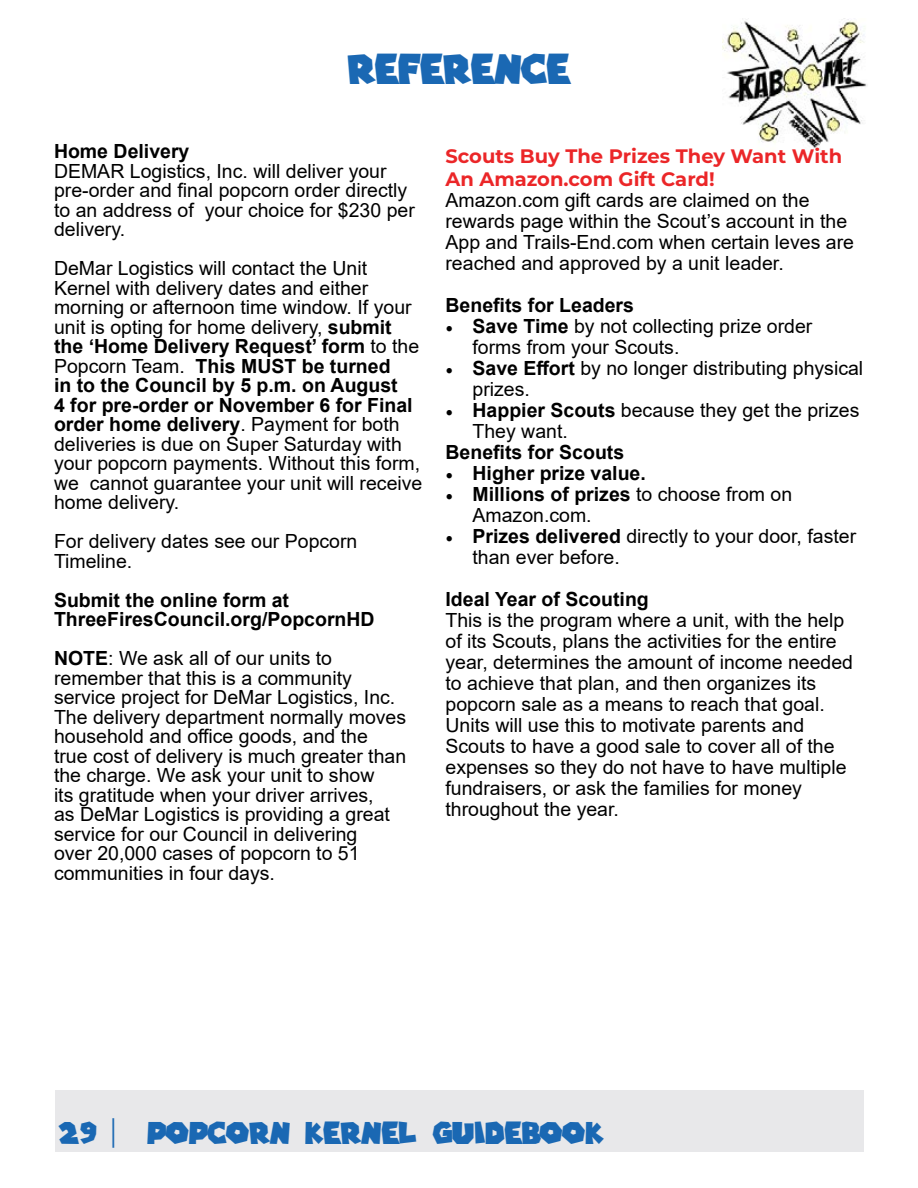
<style>
.page{position:relative;width:918px;height:1188px;background:#fff}
.page>*{position:absolute;margin:0;border:0;box-sizing:border-box;transform-origin:0 0}
.t1{font:40.5px "Super Mario Galaxy";color:#1a68b3}
.t2{font:30px "Super Mario Galaxy";color:#1a68b3}
.t3{font:19.5px/19.5px "Arial";color:#000}
.t4{font:700 19.5px/19.5px "Arial";color:#000}
.t5{font:700 19.5px/23.4px "Montserrat";color:#eb2628}
.s1{font-weight:700}
.s2{font-family:"Minion Pro";font-weight:700}
.s3{font-family:"Minion Pro"}
</style>
<div class="page">
<img style="left:722px;top:19px;width:145px;height:130px">
<div style="left:55px;top:1091px;width:809px;height:61px;background:#e8e8ea"></div>
<h1 class="t1" style="left:348px;top:49px;width:224px">REFERENCE</h1>
<p class="t4" style="left:54px;top:142px;width:137px">Home Delivery</p>
<p class="t3" style="left:54px;top:161px;width:362px">DEMAR Logistics, Inc. will deliver your pre-order and final popcorn order directly to an address of your choice for $230 per delivery.</p>
<p class="t3" style="left:54px;top:258px;width:370px">DeMar Logistics will contact the Unit Kernel with delivery dates and either morning or afternoon time window. If your unit is opting for home delivery, <span class="s1">submit the ‘Home Delivery Request’ form</span> to the Popcorn Team. <span class="s1">This MUST be turned<br>in to the Council by 5 p.m. on August<br>4 for pre-order or November 6 for Final order home delivery</span>. Payment for both deliveries is due on Super Saturday with your popcorn payments. Without this form, we cannot guarantee your unit will receive home delivery.</p>
<p class="t3" style="left:54px;top:531px;width:305px">For delivery dates see our Popcorn<br>Timeline.</p>
<p class="t4" style="left:54px;top:590px;width:322px">Submit the online form at<br>ThreeFiresCouncil.org/PopcornHD</p>
<p class="t3" style="left:54px;top:648px;width:354px"><span class="s1">NOTE</span>: We ask all of our units to remember that this is a community service project for DeMar Logistics, Inc.<br>The delivery department normally moves household and office goods, and the true cost of delivery is much greater than the charge. We ask your unit to show<br>its gratitude when your driver arrives,<br>as DeMar Logistics is providing a great service for our Council in delivering<br>over 20,000 cases of popcorn to 51 communities in four days.</p>
<p class="t5" style="left:446px;top:143px;width:398px">Scouts Buy The Prizes They Want With<br>An Amazon.com Gift Card!</p>
<p class="t3" style="left:446px;top:190px;width:410px;line-height:21px">Amazon.com gift cards are claimed on the rewards page within the Scout’s account in the App and Trails-End.com when certain leves are reached and approved by a unit leader.</p>
<p class="t4" style="left:446px;top:296px;width:190px">Benefits for Leaders</p>
<p class="t3" style="left:473px;top:316px;width:341px;line-height:21px;text-indent:-27px"><span class="s2">•</span> <span class="s1">Save Time</span> by not collecting prize order forms from your Scouts.</p>
<p class="t3" style="left:473px;top:358px;width:392px;line-height:21px;text-indent:-27px"><span class="s2">•</span> <span class="s1">Save Effort</span> by no longer distributing physical prizes.</p>
<p class="t3" style="left:473px;top:400px;width:388px;line-height:21px;text-indent:-27px"><span class="s2">•</span> <span class="s1">Happier Scouts</span> because they get the prizes<br>They want.</p>
<p class="t4" style="left:446px;top:443px;width:180px">Benefits for Scouts</p>
<p class="t4" style="left:446px;top:464px;width:202px"><span class="s3">•</span> Higher prize value.</p>
<p class="t3" style="left:473px;top:484px;width:321px;line-height:21px;text-indent:-27px"><span class="s2">•</span> <span class="s1">Millions of prizes</span> to choose from on<br>Amazon.com.</p>
<p class="t3" style="left:473px;top:526px;width:385px;line-height:21px;text-indent:-27px"><span class="s2">•</span> <span class="s1">Prizes delivered</span> directly to your door, faster than ever before.</p>
<p class="t4" style="left:446px;top:590px;width:205px">Ideal Year of Scouting</p>
<p class="t3" style="left:446px;top:610px;width:409px;line-height:21px">This is the program where a unit, with the help of its Scouts, plans the activities for the entire year, determines the amount of income needed to achieve that plan, and then organizes its popcorn sale as a means to reach that goal.<br>Units will use this to motivate parents and Scouts to have a good sale to cover all of the expenses so they do not have to have multiple fundraisers, or ask the families for money throughout the year.</p>
<h2 class="t2" style="left:59px;top:1118px;width:547px">29 | POPCORN KERNEL GUIDEBOOK</h2>
</div>
